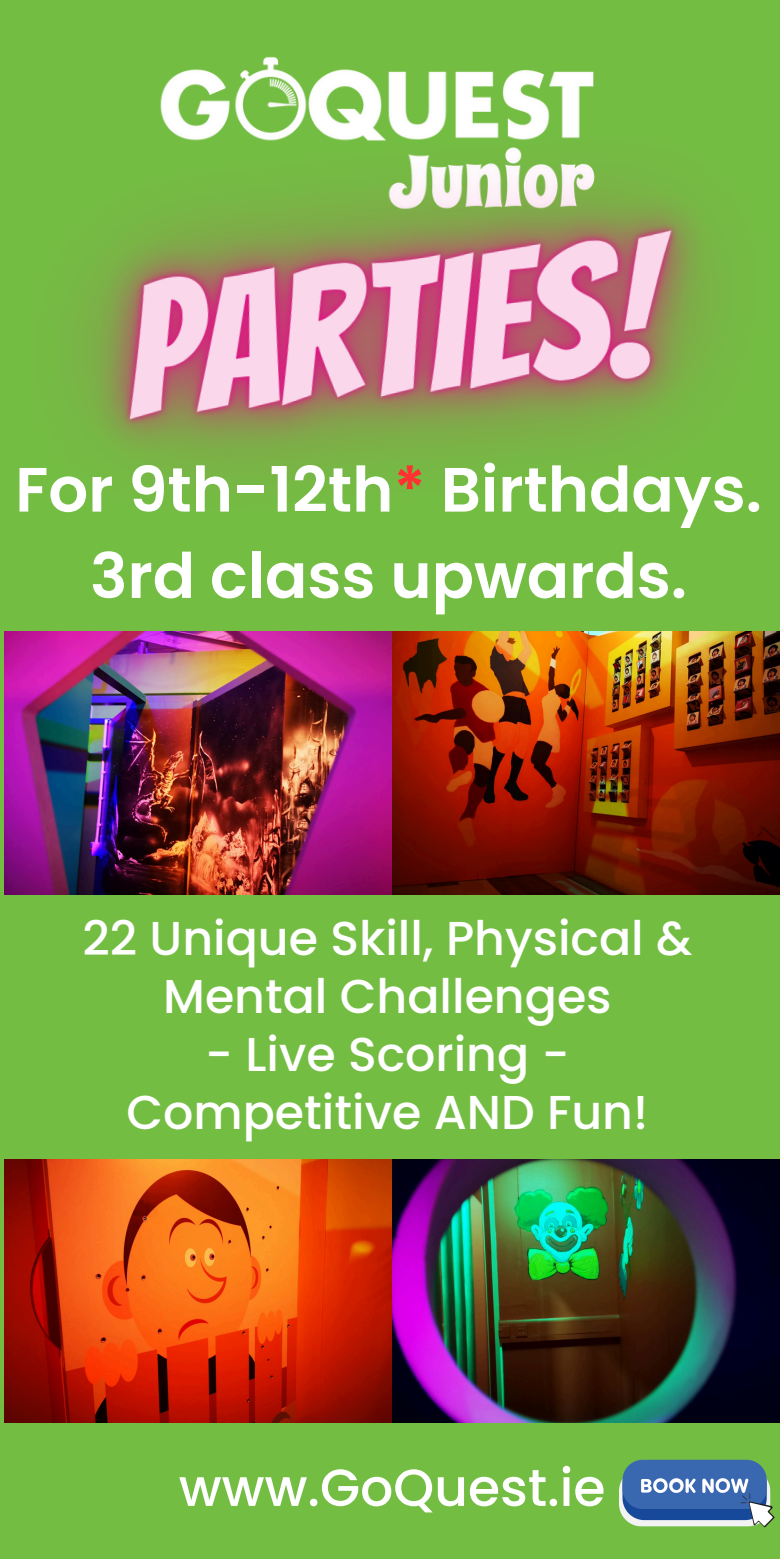
<style>
.page{position:relative;width:780px;height:1559px;background:#fff}
.page>*{position:absolute;margin:0;border:0;box-sizing:border-box;transform-origin:0 0}
.t1{font:600 62.5px/86.2px "Poppins";color:#fff;text-align:center}
.t2{font:500 52px "Poppins";color:#fff}
.t3{font:500 47.5px/58px "Poppins";color:#fff;text-align:center}
.s1{color:#ff3131}
</style>
<div class="page">
<div style="left:0;top:0;width:780px;height:1558px;background:#74bd43"></div>
<img style="left:5px;top:709px;width:774px;height:185px">
<img style="left:5px;top:1159px;width:774px;height:263px">
<svg style="left:619px;top:1459px;width:155px;height:67px;background:#6086b2"></svg>
<img style="left:4px;top:57px;width:776px;height:652px">
<p class="t1" style="left:15px;top:446px;width:748px">For 9th-12th<span class="s1">*</span> Birthdays.<br>3rd class upwards.</p>
<h2 class="t3" style="left:82px;top:908px;width:611px">22 Unique Skill, Physical &amp;<br>Mental Challenges</h2>
<p class="t3" style="left:205px;top:1025px;width:366px">- Live Scoring -</p>
<p class="t3" style="left:126px;top:1083px;width:523px">Competitive AND Fun!</p>
<p class="t2" style="left:179px;top:1450px;width:428px">www.GoQuest.ie</p>
</div>
